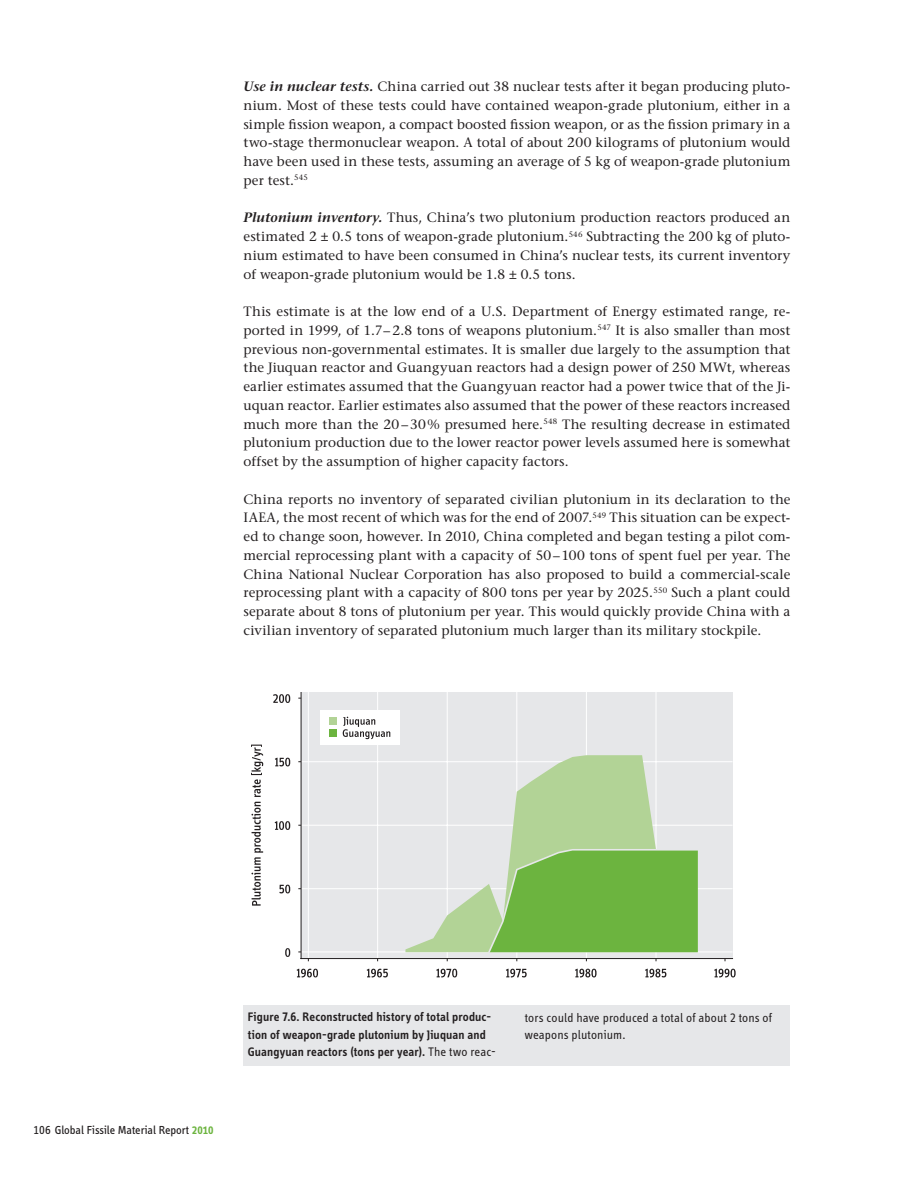
<style>
.page{position:relative;width:918px;height:1188px;background:#fff}
.page>*{position:absolute;margin:0;border:0;box-sizing:border-box;transform-origin:0 0}
.t1{font:13.5px/18.8px "Stone Serif";letter-spacing:.005em;color:#231f20;text-align:justify}
.t2{font:600 12.75px/17.2px "Info Disp";letter-spacing:.01em;color:#231f20}
.t3{font:12.75px/17.2px "Info Disp";letter-spacing:.01em;color:#231f20}
.t4{font:12px "Info Disp";color:#231f20}
.s1{font-weight:600;font-style:italic}
.s2{font-family:"Info Disp Book Tf"}
.s3{font-family:"Info Disp Bold Tf";font-size:11.25px;color:#6cb43f}
.s4{font-weight:400}
</style>
<div class="page">
<div style="left:301px;top:692px;width:432px;height:267px;background:#e6e7e9"></div>
<svg style="left:251px;top:745px;width:12px;height:161px"></svg>
<hr style="left:377px;top:692px;width:1px;height:267px;background:#fff">
<hr style="left:447px;top:692px;width:1px;height:267px;background:#fff">
<hr style="left:516px;top:692px;width:1px;height:267px;background:#fff">
<hr style="left:586px;top:692px;width:1px;height:267px;background:#fff">
<hr style="left:656px;top:692px;width:1px;height:267px;background:#fff">
<hr style="left:301px;top:888px;width:432px;height:1px;background:#fff">
<hr style="left:301px;top:825px;width:432px;height:1px;background:#fff">
<hr style="left:301px;top:761px;width:432px;height:1px;background:#fff">
<hr style="left:301px;top:952px;width:432px;height:1px;background:#fff">
<hr style="left:308px;top:692px;width:1px;height:267px;background:#fff">
<svg style="left:405px;top:755px;width:252px;height:197px"></svg>
<svg style="left:487px;top:848px;width:212px;height:113px;background:#82bd5c"></svg>
<hr style="left:301px;top:692px;width:1px;height:267px;background:#231f20">
<hr style="left:301px;top:958px;width:432px;height:1px;background:#231f20">
<svg style="left:297px;top:969px;width:21px;height:8px"></svg>
<svg style="left:367px;top:969px;width:21px;height:8px"></svg>
<svg style="left:436px;top:969px;width:21px;height:8px"></svg>
<svg style="left:506px;top:969px;width:21px;height:8px"></svg>
<svg style="left:575px;top:969px;width:22px;height:8px"></svg>
<svg style="left:645px;top:969px;width:21px;height:8px"></svg>
<svg style="left:714px;top:969px;width:22px;height:8px"></svg>
<svg style="left:285px;top:948px;width:5px;height:9px"></svg>
<svg style="left:279px;top:885px;width:11px;height:8px"></svg>
<svg style="left:275px;top:821px;width:15px;height:9px"></svg>
<svg style="left:275px;top:758px;width:15px;height:8px"></svg>
<svg style="left:273px;top:694px;width:17px;height:9px"></svg>
<div style="left:320px;top:710px;width:80px;height:35px;background:#fff"></div>
<div style="left:329px;top:717px;width:8px;height:8px;background:#b2d396"></div>
<div style="left:329px;top:729px;width:8px;height:8px;background:#6cb43f"></div>
<svg style="left:343px;top:717px;width:47px;height:22px"></svg>
<div style="left:244px;top:1005px;width:546px;height:60px;background:#e6e7e9"></div>
<p class="t1" style="left:244px;top:77px;width:548px"><span class="s1">Use in nuclear tests.</span> China carried out 38 nuclear tests after it began producing pluto&shy;nium. Most of these tests could have contained weapon-grade plutonium, either in a simple fission weapon, a compact boosted fission weapon, or as the fission primary in a two-stage thermonuclear weapon. A total of about 200 kilograms of plutonium would have been used in these tests, assuming an average of 5 kg of weapon-grade plutonium per test.<sup>545</sup></p>
<p class="t1" style="left:244px;top:208px;width:548px"><span class="s1">Plutonium inventory.</span> Thus, China’s two plutonium production reactors produced an estimated 2 ± 0.5 tons of weapon-grade plutonium.<sup>546</sup> Subtracting the 200 kg of pluto&shy;nium estimated to have been consumed in China’s nuclear tests, its current inventory of weapon-grade plutonium would be 1.8 ± 0.5 tons.</p>
<p class="t1" style="left:244px;top:302px;width:548px">This estimate is at the low end of a U.S. Department of Energy estimated range, re&shy;ported in 1999, of 1.7– 2.8 tons of weapons plutonium.<sup>547</sup> It is also smaller than most previous non-governmental estimates. It is smaller due largely to the assumption that the Jiuquan reactor and Guangyuan reactors had a design power of 250 MWt, whereas earlier estimates assumed that the Guangyuan reactor had a power twice that of the Ji&shy;uquan reactor. Earlier estimates also assumed that the power of these reactors increased much more than the 20 –30% presumed here.<sup>548</sup> The resulting decrease in estimated plutonium production due to the lower reactor power levels assumed here is somewhat offset by the assumption of higher capacity factors.</p>
<p class="t1" style="left:244px;top:489px;width:548px">China reports no inventory of separated civilian plutonium in its declaration to the IAEA, the most recent of which was for the end of 2007.<sup>549</sup> This situation can be expect&shy;ed to change soon, however. In 2010, China completed and began testing a pilot com&shy;mercial reprocessing plant with a capacity of 50–100 tons of spent fuel per year. The China National Nuclear Corporation has also proposed to build a commercial-scale reprocessing plant with a capacity of 800 tons per year by 2025.<sup>550</sup> Such a plant could separate about 8 tons of plutonium per year. This would quickly provide China with a civilian inventory of separated plutonium much larger than its military stockpile.</p>
<p class="t4" style="left:34px;top:1124px;width:182px"><span class="s2">106</span> Global Fissile Material Report <span class="s3">2010</span></p>
<p class="t2" style="left:248px;top:1009px;width:250px">Figure 7.6. Reconstructed history of total produc&shy;tion of weapon-grade plutonium by Jiuquan and<br>Guangyuan reactors (tons per year). <span class="s4">The two reac-</span></p>
<p class="t3" style="left:525px;top:1009px;width:249px">tors could have produced a total of about 2 tons of weapons plutonium.</p>
</div>
